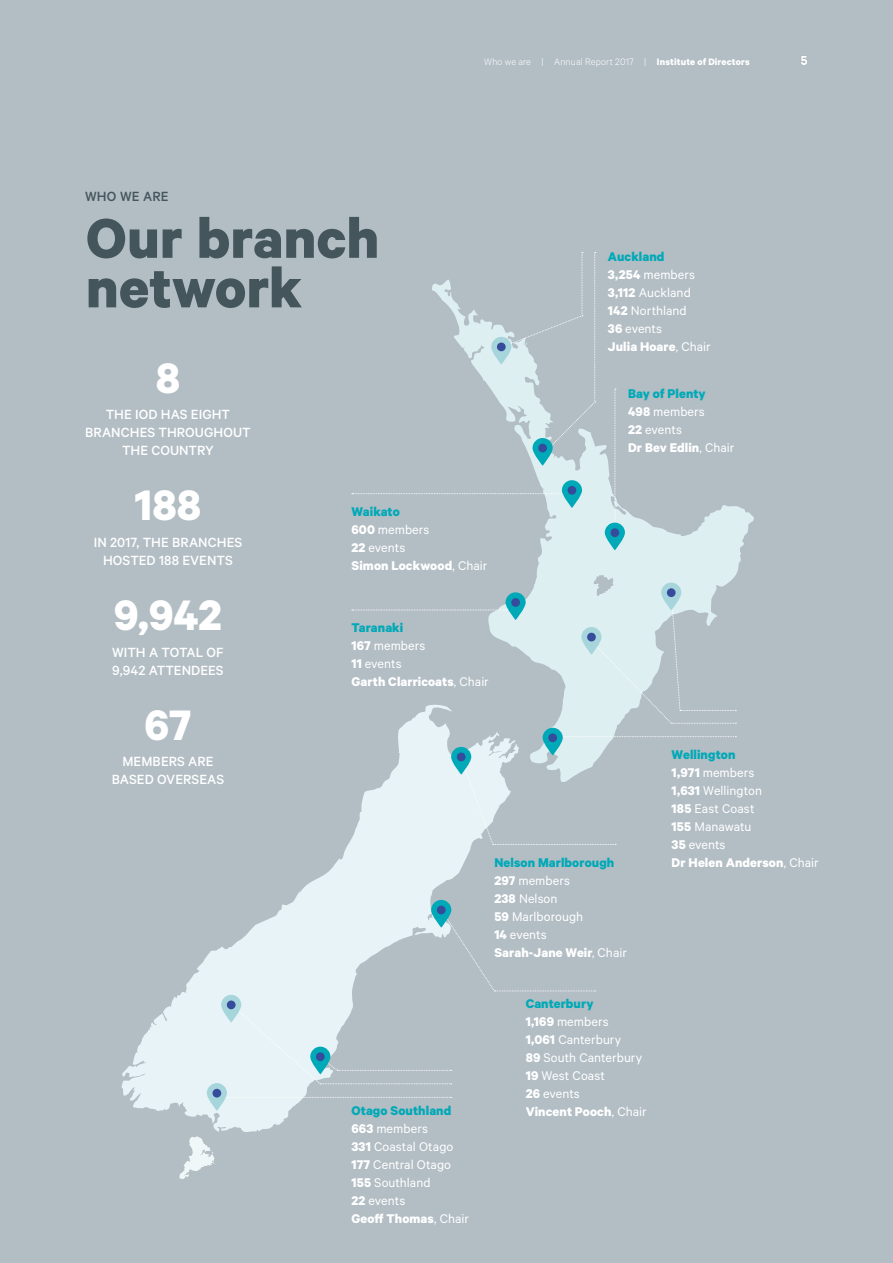
<style>
.page{position:relative;width:893px;height:1263px;background:#b2bdc4}
.page>*{position:absolute;margin:0;border:0;box-sizing:border-box;transform-origin:0 0}
.t1{font:700 63px/49.5px "Calibre";letter-spacing:.005em;color:#45555c}
.t2{font:700 48px "Calibre";letter-spacing:-.005em;color:#fff}
.t3{font:500 15px/18px "Calibre";letter-spacing:.005em;color:#fff;text-align:center}
.t4{font:500 15px "Calibre";letter-spacing:.01em;color:#45555c}
.t5{font:700 15px "Calibre";color:#fff}
.t6{font:14.25px/18px "Calibre";letter-spacing:.005em;color:#fff}
.t7{font:700 14.25px/18px "Calibre";letter-spacing:.01em;color:#fff}
.t8{font:700 14.25px "Calibre";letter-spacing:.01em;color:#00a9b7}
.t9{font:300 10.5px "Calibre";letter-spacing:.01em;color:#fff}
.s1{font-weight:700}
.s2{font-weight:700;color:#00a9b7}
.s3{color:#00a9b7}
.s4{font-weight:400}
</style>
<div class="page">
<svg style="left:121px;top:838px;width:350px;height:294px"></svg>
<svg style="left:432px;top:280px;width:322px;height:457px"></svg>
<svg style="left:179px;top:1136px;width:36px;height:43px"></svg>
<svg style="left:352px;top:480px;width:230px;height:28px"></svg>
<svg style="left:605px;top:389px;width:20px;height:161px"></svg>
<svg style="left:352px;top:583px;width:384px;height:262px"></svg>
<svg style="left:491px;top:252px;width:105px;height:214px"></svg>
<svg style="left:207px;top:900px;width:389px;height:211px"></svg>
<p class="t4" style="left:85px;top:188px;width:85px">WHO WE ARE</p>
<p class="t9" style="left:484px;top:56px;width:267px">Who we are | Annual Report 2017 | <span class="s1">Institute of Directors</span></p>
<p class="t5" style="left:800px;top:52px;width:9px">5</p>
<h1 class="t1" style="left:86px;top:211px;width:295px">Our branch network</h1>
<p class="t6" style="left:608px;top:247px;width:104px"><span class="s2">Auckland<br></span><span class="s1">3,254</span> members<br><span class="s1">3,112</span> Auckland<br><span class="s1">142</span> Northland<br><span class="s1">36</span> events<br><span class="s1">Julia Hoare</span>, Chair</p>
<p class="t6" style="left:628px;top:384px;width:108px"><span class="s2">Bay of Plenty<br></span><span class="s1">498</span> members<br><span class="s1">22</span> events<br><span class="s1">Dr Bev Edlin</span>, Chair</p>
<h2 class="t2" style="left:156px;top:348px;width:26px">8</h2>
<p class="t3" style="left:85px;top:405px;width:167px">THE IOD HAS EIGHT<br>BRANCHES THROUGHOUT<br>THE COUNTRY</p>
<h2 class="t2" style="left:135px;top:476px;width:68px">188</h2>
<p class="t3" style="left:94px;top:533px;width:150px">IN 2017, THE BRANCHES<br>HOSTED 188 EVENTS</p>
<h2 class="t2" style="left:114px;top:586px;width:110px">9,942</h2>
<p class="t3" style="left:112px;top:642px;width:113px;text-align:left">WITH A TOTAL OF<br>9,942 ATTENDEES</p>
<h2 class="t2" style="left:144px;top:695px;width:48px">67</h2>
<p class="t3" style="left:112px;top:752px;width:114px">MEMBERS ARE<br>BASED OVERSEAS</p>
<p class="t6" style="left:351px;top:502px;width:137px"><span class="s2">Waikato<br></span><span class="s1">600</span> members<br><span class="s1">22</span> events<br><span class="s1">Simon Lockwood</span>, Chair</p>
<p class="t7" style="left:351px;top:618px;width:139px"><span class="s3">Taranaki<br></span>167 <span class="s4">members<br></span>11 <span class="s4">events<br></span>Garth Clarricoats<span class="s4">, Chair</span></p>
<p class="t6" style="left:672px;top:745px;width:149px"><span class="s2">Wellington<br></span><span class="s1">1,971</span> members<br><span class="s1">1,631</span> Wellington<br><span class="s1">185</span> East Coast<br><span class="s1">155</span> Manawatu<br><span class="s1">35</span> events<br><span class="s1">Dr Helen Anderson</span>, Chair</p>
<p class="t6" style="left:494px;top:853px;width:134px"><span class="s2">Nelson Marlborough<br></span><span class="s1">297</span> members<br><span class="s1">238</span> Nelson<br><span class="s1">59</span> Marlborough<br><span class="s1">14</span> events<br><span class="s1">Sarah-Jane Weir</span>, Chair</p>
<p class="t6" style="left:526px;top:994px;width:118px"><span class="s2">Canterbury<br></span><span class="s1">1,169</span> members<br><span class="s1">1,061</span> Canterbury<br><span class="s1">89</span> South Canterbury<br><span class="s1">19</span> West Coast<br><span class="s1">26</span> events</p>
<p class="t8" style="left:351px;top:1101px;width:101px">Otago Southland</p>
<p class="t7" style="left:526px;top:1102px;width:123px">Vincent Pooch<span class="s4">, Chair</span></p>
<p class="t6" style="left:351px;top:1118px;width:119px"><span class="s1">663</span> members<br><span class="s1">331</span> Coastal Otago<br><span class="s1">177</span> Central Otago<br><span class="s1">155</span> Southland<br><span class="s1">22</span> events<br><span class="s1">Geoff Thomas</span>, Chair</p>
</div>
